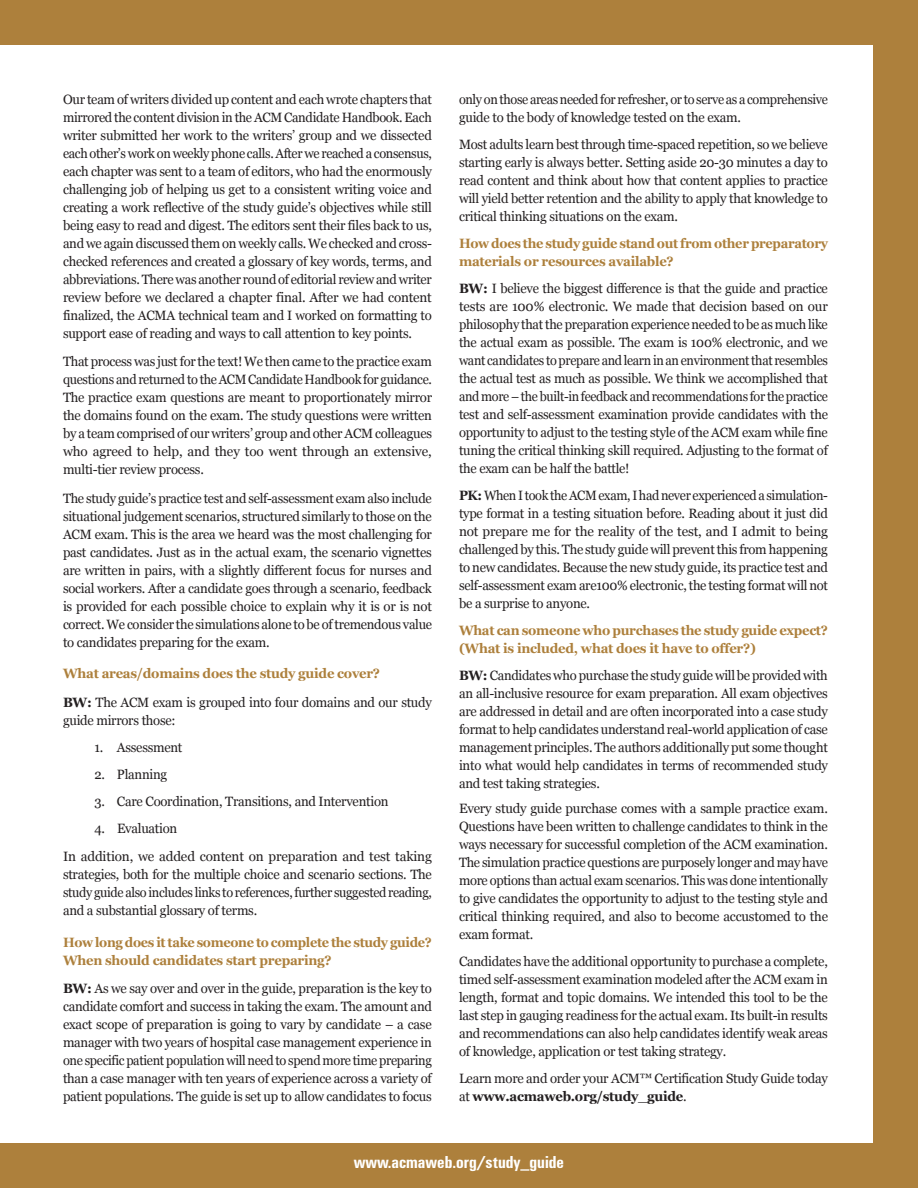
<style>
.page{position:relative;width:918px;height:1188px;background:#fff}
.page>*{position:absolute;margin:0;border:0;box-sizing:border-box;transform-origin:0 0}
.t1{font:18px "Univers U67";color:#fff}
.t2{font:13.5px/18px "Georgia";letter-spacing:-.02em;color:#231f20;text-align:justify}
.t3{font:13.5px/18px "Georgia";letter-spacing:-.02em;color:#231f20;text-align:justify;scale:.96 1}
.t4{font:13.5px/18px "Georgia";letter-spacing:-.02em;color:#231f20;scale:.94 1}
.t5{font:700 13.5px/18px "Georgia";letter-spacing:-.02em;color:#ad803c;scale:.95 1}
.t6{font:700 13.5px/18px "Georgia";letter-spacing:-.02em;color:#ad803c;scale:.96 1}
.t7{font:700 13.5px "Georgia";letter-spacing:-.02em;color:#ad803c}
.s1{font-weight:700}
</style>
<div class="page">
<div style="left:0;top:0;width:918px;height:45px;background:#ad803c"></div>
<div style="left:0;top:1143px;width:918px;height:45px;background:#ad803c"></div>
<div style="left:873px;top:0;width:45px;height:1188px;background:#ad803c"></div>
<p class="t2" style="left:63px;top:89px;width:371px">Our team of writers divided up content and each wrote chapters that mirrored the content division in the ACM Candidate Handbook. Each writer submitted her work to the writers’ group and we dissected each other’s work on weekly phone calls. After we reached a consensus, each chapter was sent to a team of editors, who had the enormously challenging job of helping us get to a consistent writing voice and creating a work reflective of the study guide’s objectives while still being easy to read and digest. The editors sent their files back to us, and we again discussed them on weekly calls. We checked and cross&shy;checked references and created a glossary of key words, terms, and abbreviations. There was another round of editorial review and writer review before we declared a chapter final. After we had content finalized, the ACMA technical team and I worked on formatting to support ease of reading and ways to call attention to key points.</p>
<p class="t3" style="left:63px;top:352px;width:386px">That process was just for the text! We then came to the practice exam questions and returned to the ACM Candidate Handbook for guidance.<br>The practice exam questions are meant to proportionately mirror the domains found on the exam. The study questions were written by a team comprised of our writers’ group and other ACM colleagues who agreed to help, and they too went through an extensive, multi-tier review process.</p>
<p class="t3" style="left:63px;top:488px;width:386px">The study guide’s practice test and self-assessment exam also include situational judgement scenarios, structured similarly to those on the ACM exam. This is the area we heard was the most challenging for past candidates. Just as in the actual exam, the scenario vignettes are written in pairs, with a slightly different focus for nurses and social workers. After a candidate goes through a scenario, feedback is provided for each possible choice to explain why it is or is not correct. We consider the simulations alone to be of tremendous value to candidates preparing for the exam.</p>
<p class="t7" style="left:63px;top:663px;width:319px">What areas/domains does the study guide cover?</p>
<p class="t2" style="left:63px;top:692px;width:370px"><span class="s1">BW:</span> The ACM exam is grouped into four domains and our study guide mirrors those:</p>
<p class="t2" style="left:94px;top:737px;width:89px">1. Assessment</p>
<p class="t2" style="left:94px;top:764px;width:74px">2. Planning</p>
<p class="t2" style="left:94px;top:791px;width:296px">3. Care Coordination, Transitions, and Intervention</p>
<p class="t2" style="left:94px;top:818px;width:84px">4. Evaluation</p>
<p class="t2" style="left:63px;top:847px;width:371px">In addition, we added content on preparation and test taking strategies, both for the multiple choice and scenario sections. The study guide also includes links to references, further suggested reading, and a substantial glossary of terms.</p>
<p class="t5" style="left:63px;top:932px;width:390px">How long does it take someone to complete the study guide?<br>When should candidates start preparing?</p>
<p class="t2" style="left:63px;top:979px;width:371px"><span class="s1">BW:</span> As we say over and over in the guide, preparation is the key to candidate comfort and success in taking the exam. The amount and exact scope of preparation is going to vary by candidate – a case manager with two years of hospital case management experience in one specific patient population will need to spend more time preparing than a case manager with ten years of experience across a variety of patient populations. The guide is set up to allow candidates to focus</p>
<p class="t4" style="left:459px;top:89px;width:394px">only on those areas needed for refresher, or to serve as a comprehensive guide to the body of knowledge tested on the exam.</p>
<p class="t2" style="left:459px;top:134px;width:370px">Most adults learn best through time-spaced repetition, so we believe starting early is always better. Setting aside 20-30 minutes a day to read content and think about how that content applies to practice will yield better retention and the ability to apply that knowledge to critical thinking situations on the exam.</p>
<p class="t5" style="left:459px;top:233px;width:390px">How does the study guide stand out from other preparatory materials or resources available?</p>
<p class="t3" style="left:459px;top:278px;width:386px"><span class="s1">BW:</span> I believe the biggest difference is that the guide and practice tests are 100% electronic. We made that decision based on our philosophy that the preparation experience needed to be as much like the actual exam as possible. The exam is 100% electronic, and we want candidates to prepare and learn in an environment that resembles the actual test as much as possible. We think we accomplished that and more – the built-in feedback and recommendations for the practice test and self-assessment examination provide candidates with the opportunity to adjust to the testing style of the ACM exam while fine tuning the critical thinking skill required. Adjusting to the format of the exam can be half the battle!</p>
<p class="t4" style="left:459px;top:485px;width:394px;text-align:justify"><span class="s1">PK:</span> When I took the ACM exam, I had never experienced a simulation&shy;type format in a testing situation before. Reading about it just did not prepare me for the reality of the test, and I admit to being challenged by this. The study guide will prevent this from happening to new candidates. Because the new study guide, its practice test and self-assessment exam are100% electronic, the testing format will not be a surprise to anyone.</p>
<p class="t6" style="left:459px;top:620px;width:386px">What can someone who purchases the study guide expect? (What is included, what does it have to offer?)</p>
<p class="t3" style="left:459px;top:665px;width:386px"><span class="s1">BW:</span> Candidates who purchase the study guide will be provided with an all-inclusive resource for exam preparation. All exam objectives are addressed in detail and are often incorporated into a case study format to help candidates understand real-world application of case management principles. The authors additionally put some thought into what would help candidates in terms of recommended study and test taking strategies.</p>
<p class="t2" style="left:459px;top:799px;width:371px">Every study guide purchase comes with a sample practice exam.<br>Questions have been written to challenge candidates to think in the ways necessary for successful completion of the ACM examination.<br>The simulation practice questions are purposely longer and may have more options than actual exam scenarios. This was done intentionally to give candidates the opportunity to adjust to the testing style and critical thinking required, and also to become accustomed to the exam format.</p>
<p class="t2" style="left:459px;top:952px;width:370px">Candidates have the additional opportunity to purchase a complete, timed self-assessment examination modeled after the ACM exam in length, format and topic domains. We intended this tool to be the last step in gauging readiness for the actual exam. Its built-in results and recommendations can also help candidates identify weak areas of knowledge, application or test taking strategy.</p>
<p class="t2" style="left:459px;top:1069px;width:370px">Learn more and order your ACM™ Certification Study Guide today at <span class="s1">www.acmaweb.org/study_guide</span>.</p>
<p class="t1" style="left:354px;top:1150px;width:212px">www.acmaweb.org/study_guide</p>
</div>
